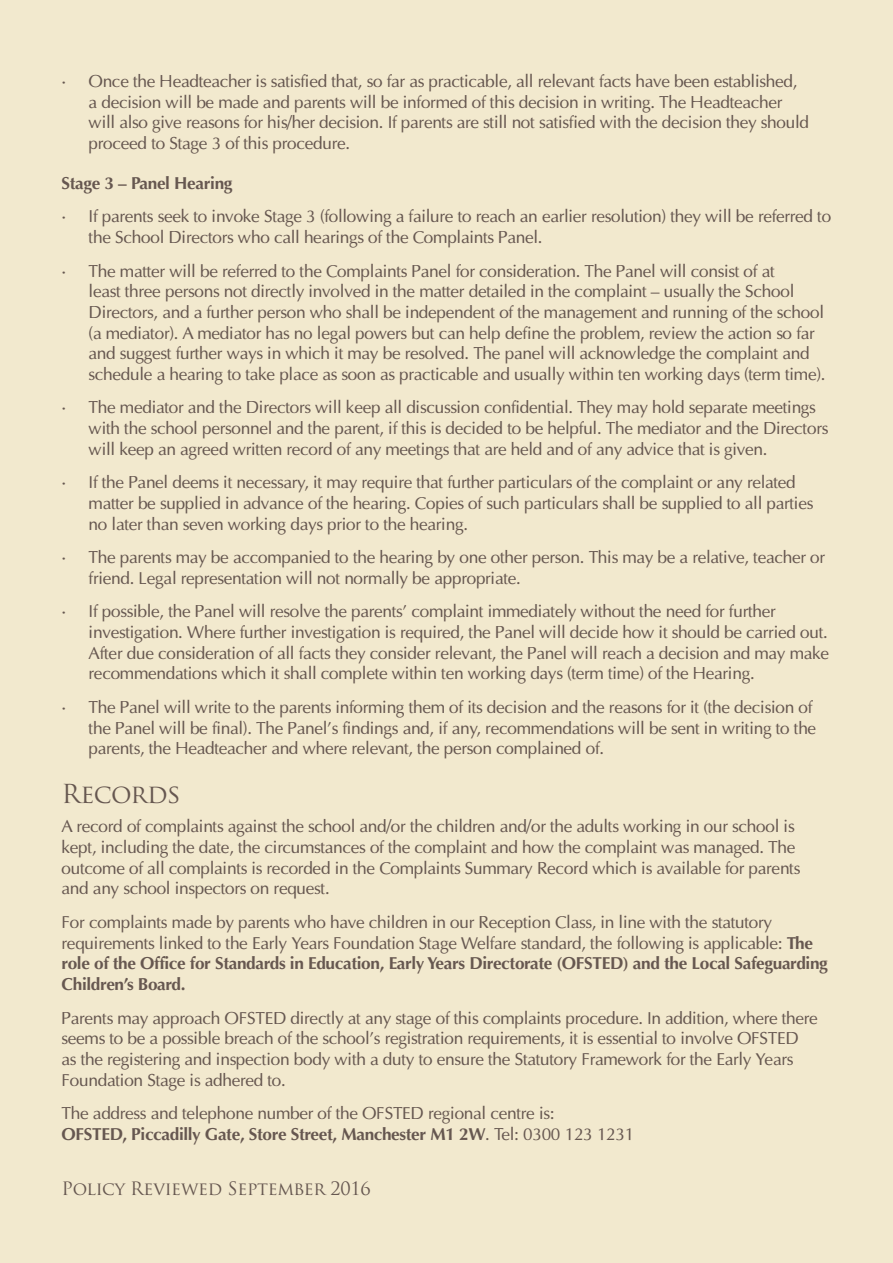
<style>
.page{position:relative;width:893px;height:1263px;background:#f2e9ce}
.page>*{position:absolute;margin:0;border:0;box-sizing:border-box;transform-origin:0 0}
.Body{font:25.5px "Trajan Pro";letter-spacing:-.02em;color:#665750}
.Body-2{font:18px "Trajan Pro";letter-spacing:-.02em;color:#665750}
.Body-3{font:17.25px/20.7px "Optima";letter-spacing:-.02em;color:#665750}
.Body-4{font:700 17.25px "Optima";letter-spacing:-.02em;color:#665750}
.s1{font-weight:700}
</style>
<div class="page">
<p class="Body-3" style="left:89px;top:71px;width:722px;text-indent:-27px">• Once the Headteacher is satisfied that, so far as practicable, all relevant facts have been established, a decision will be made and parents will be informed of this decision in writing. The Headteacher will also give reasons for his/her decision. If parents are still not satisfied with the decision they should proceed to Stage 3 of this procedure.</p>
<p class="Body-4" style="left:62px;top:173px;width:172px">Stage 3 – Panel Hearing</p>
<p class="Body-3" style="left:89px;top:206px;width:744px;text-indent:-27px">• If parents seek to invoke Stage 3 (following a failure to reach an earlier resolution) they will be referred to the School Directors who call hearings of the Complaints Panel.</p>
<p class="Body-3" style="left:89px;top:260px;width:738px;text-indent:-27px">• The matter will be referred to the Complaints Panel for consideration. The Panel will consist of at<br>least three persons not directly involved in the matter detailed in the complaint – usually the School Directors, and a further person who shall be independent of the management and running of the school (a mediator). A mediator has no legal powers but can help define the problem, review the action so far and suggest further ways in which it may be resolved. The panel will acknowledge the complaint and schedule a hearing to take place as soon as practicable and usually within ten working days (term time).</p>
<p class="Body-3" style="left:89px;top:397px;width:741px;text-indent:-27px">• The mediator and the Directors will keep all discussion confidential. They may hold separate meetings with the school personnel and the parent, if this is decided to be helpful. The mediator and the Directors will keep an agreed written record of any meetings that are held and of any advice that is given.</p>
<p class="Body-3" style="left:89px;top:472px;width:726px;text-indent:-27px">• If the Panel deems it necessary, it may require that further particulars of the complaint or any related matter be supplied in advance of the hearing. Copies of such particulars shall be supplied to all parties no later than seven working days prior to the hearing.</p>
<p class="Body-3" style="left:89px;top:547px;width:738px;text-indent:-27px">• The parents may be accompanied to the hearing by one other person. This may be a relative, teacher or friend. Legal representation will not normally be appropriate.</p>
<p class="Body-3" style="left:89px;top:601px;width:742px;text-indent:-27px">• If possible, the Panel will resolve the parents’ complaint immediately without the need for further investigation. Where further investigation is required, the Panel will decide how it should be carried out.<br>After due consideration of all facts they consider relevant, the Panel will reach a decision and may make recommendations which it shall complete within ten working days (term time) of the Hearing.</p>
<p class="Body-3" style="left:89px;top:697px;width:729px;text-indent:-27px">• The Panel will write to the parents informing them of its decision and the reasons for it (the decision of the Panel will be final). The Panel’s findings and, if any, recommendations will be sent in writing to the parents, the Headteacher and where relevant, the person complained of.</p>
<p class="Body" style="left:62px;top:778px;width:121px">Records</p>
<p class="Body-3" style="left:62px;top:816px;width:740px">A record of complaints against the school and/or the children and/or the adults working in our school is kept, including the date, the circumstances of the complaint and how the complaint was managed. The outcome of all complaints is recorded in the Complaints Summary Record which is available for parents and any school inspectors on request.</p>
<p class="Body-3" style="left:62px;top:912px;width:768px">For complaints made by parents who have children in our Reception Class, in line with the statutory requirements linked to the Early Years Foundation Stage Welfare standard, the following is applicable: <span class="s1">The role of the Office for Standards in Education, Early Years Directorate (OFSTED) and the Local Safeguarding Children’s Board.</span></p>
<p class="Body-3" style="left:62px;top:1007px;width:758px">Parents may approach OFSTED directly at any stage of this complaints procedure. In addition, where there seems to be a possible breach of the school’s registration requirements, it is essential to involve OFSTED as the registering and inspection body with a duty to ensure the Statutory Framework for the Early Years Foundation Stage is adhered to.</p>
<p class="Body-3" style="left:62px;top:1103px;width:574px">The address and telephone number of the OFSTED regional centre is:<br><span class="s1">OFSTED, Piccadilly Gate, Store Street, Manchester M1 2W</span>. Tel: 0300 123 1231</p>
<p class="Body-2" style="left:62px;top:1176px;width:310px">Policy Reviewed September 2016</p>
</div>
